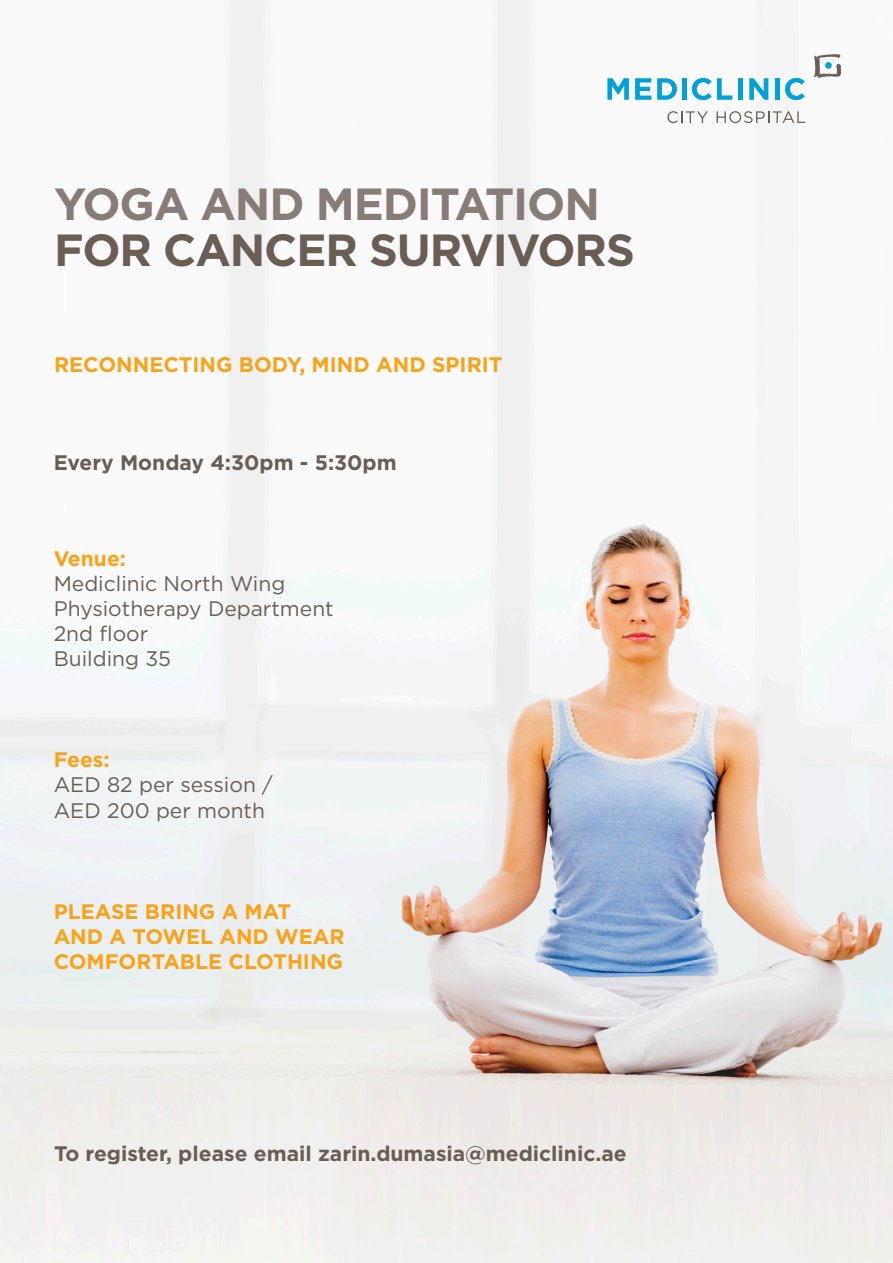
<style>
.page{position:relative;width:893px;height:1263px;background:#fff}
.page>*{position:absolute;margin:0;border:0;box-sizing:border-box;transform-origin:0 0}
.t1{font:700 45px "Gotham";letter-spacing:-.025em;color:#695d54}
.t2{font:700 45px "Gotham";letter-spacing:-.025em;color:#887d76}
.t3{font:700 21px/25.2px "Gotham";color:#f9a31b}
.t4{font:21px "Gotham";color:#695d54}
.t5{font:700 21px "Gotham";color:#695d54}
</style>
<div class="page">
<img style="left:0;top:0;width:893px;height:1263px">
<svg style="left:814px;top:54px;width:27px;height:25px"></svg>
<div style="left:825px;top:62px;width:7px;height:7px;background:#00a0da;border-radius:50%"></div>
<svg style="left:607px;top:78px;width:22px;height:22px"></svg>
<svg style="left:635px;top:78px;width:16px;height:22px"></svg>
<svg style="left:657px;top:78px;width:20px;height:22px"></svg>
<div style="left:682px;top:78px;width:5px;height:22px;background:#00a0da"></div>
<svg style="left:692px;top:78px;width:40px;height:22px"></svg>
<hr style="left:738px;top:78px;width:4px;height:22px;background:#00a0da">
<svg style="left:749px;top:78px;width:19px;height:22px"></svg>
<div style="left:775px;top:78px;width:5px;height:22px;background:#00a0da"></div>
<svg style="left:785px;top:78px;width:20px;height:22px"></svg>
<svg style="left:667px;top:111px;width:41px;height:12px"></svg>
<svg style="left:716px;top:111px;width:89px;height:12px"></svg>
<p class="t2" style="left:54px;top:174px;width:547px">YOGA AND MEDITATION</p>
<p class="t1" style="left:54px;top:220px;width:582px">FOR CANCER SURVIVORS</p>
<p class="t3" style="left:54px;top:352px;width:450px">RECONNECTING BODY, MIND AND SPIRIT</p>
<p class="t5" style="left:54px;top:448px;width:345px">Every Monday 4:30pm - 5:30pm</p>
<p class="t3" style="left:54px;top:545px;width:74px">Venue:</p>
<p class="t4" style="left:54px;top:570px;width:233px">Mediclinic North Wing</p>
<p class="t4" style="left:54px;top:595px;width:282px">Physiotherapy Department</p>
<p class="t4" style="left:54px;top:620px;width:96px">2nd floor</p>
<p class="t4" style="left:54px;top:646px;width:119px">Building 35</p>
<p class="t3" style="left:54px;top:747px;width:57px">Fees:</p>
<p class="t4" style="left:54px;top:772px;width:221px">AED 82 per session /</p>
<p class="t4" style="left:54px;top:797px;width:213px">AED 200 per month</p>
<p class="t3" style="left:54px;top:898px;width:293px">PLEASE BRING A MAT<br>AND A TOWEL AND WEAR<br>COMFORTABLE CLOTHING</p>
<p class="t5" style="left:54px;top:1139px;width:574px">To register, please email zarin.dumasia@mediclinic.ae</p>
</div>
